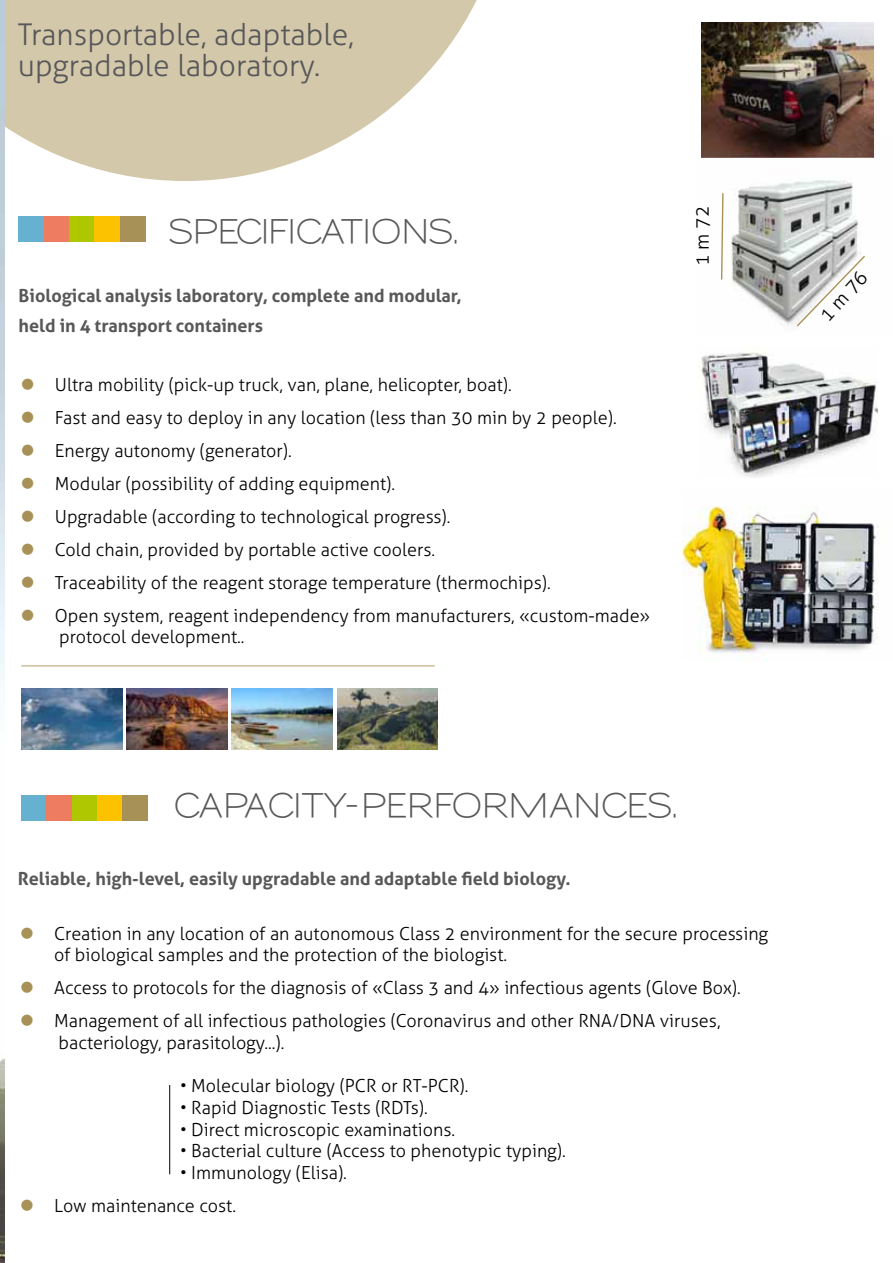
<style>
.page{position:relative;width:893px;height:1263px;background:#fff}
.page>*{position:absolute;margin:0;border:0;box-sizing:border-box;transform-origin:0 0}
.t1{font:600 33px "Sansumi";letter-spacing:-.055em;color:#58585a}
.t2{font:300 30px/31.5px "Aller";color:#58585a}
.t3{font:300 19.35px "Aller";color:#000}
.t4{font:300 18px/21.6px "Aller";color:#000}
.t5{font:700 18px/30px "Aller";color:#58585a}
.s1{font-size:49.5px;color:#a89156}
</style>
<div class="page">
<svg style="left:4px;top:0;width:473px;height:181px;fill:#d3c8aa"></svg>
<img style="left:21px;top:689px;width:101px;height:60px">
<img style="left:127px;top:689px;width:100px;height:60px">
<img style="left:232px;top:689px;width:101px;height:60px">
<img style="left:337px;top:689px;width:101px;height:60px">
<img style="left:701px;top:137px;width:173px;height:189px">
<svg style="left:720px;top:192px;width:4px;height:89px"></svg>
<svg style="left:795px;top:254px;width:71px;height:73px"></svg>
<img style="left:702px;top:22px;width:171px;height:135px">
<img style="left:698px;top:352px;width:179px;height:126px">
<img style="left:683px;top:505px;width:196px;height:156px">
<img style="left:0;top:0;width:4px;height:1263px">
<hr style="left:21px;top:665px;width:414px;height:1px;background:#a89156">
<hr style="left:169px;top:1085px;width:1px;height:89px;background:#000">
<div style="left:19px;top:216px;width:25px;height:25px;background:#66b1d0"></div>
<div style="left:44px;top:216px;width:25px;height:25px;background:#ed7c60"></div>
<div style="left:69px;top:216px;width:26px;height:25px;background:#afc700"></div>
<div style="left:95px;top:216px;width:25px;height:25px;background:#fcc200"></div>
<div style="left:120px;top:216px;width:26px;height:25px;background:#a89156"></div>
<div style="left:21px;top:795px;width:26px;height:26px;background:#66b1d0"></div>
<div style="left:47px;top:795px;width:25px;height:26px;background:#ed7c60"></div>
<div style="left:72px;top:795px;width:25px;height:26px;background:#afc700"></div>
<div style="left:97px;top:795px;width:26px;height:26px;background:#fcc200"></div>
<div style="left:123px;top:795px;width:25px;height:26px;background:#a89156"></div>
<h2 class="t2" style="left:18px;top:18px;width:338px">Transportable, adaptable, upgradable laboratory.</h2>
<h1 class="t1" style="left:168px;top:215px;width:296px">SPECIFICATIONS.</h1>
<p class="t5" style="left:19px;top:281px;width:445px">Biological analysis laboratory, complete and modular, held in 4 transport containers</p>
<p class="t4" style="left:19px;top:373px;width:495px"><span class="s1">•</span> Ultra mobility (pick-up truck, van, plane, helicopter, boat).</p>
<p class="t4" style="left:19px;top:406px;width:600px"><span class="s1">•</span> Fast and easy to deploy in any location (less than 30 min by 2 people).</p>
<p class="t4" style="left:19px;top:439px;width:275px"><span class="s1">•</span> Energy autonomy (generator).</p>
<p class="t4" style="left:19px;top:472px;width:378px"><span class="s1">•</span> Modular (possibility of adding equipment).</p>
<p class="t4" style="left:19px;top:505px;width:433px"><span class="s1">•</span> Upgradable (according to technological progress).</p>
<p class="t4" style="left:19px;top:538px;width:418px"><span class="s1">•</span> Cold chain, provided by portable active coolers.</p>
<p class="t4" style="left:19px;top:571px;width:534px"><span class="s1">•</span> Traceability of the reagent storage temperature (thermochips).</p>
<p class="t4" style="left:59px;top:604px;width:593px;text-indent:-41px"><span class="s1">•</span> Open system, reagent independency from manufacturers, «custom-made» protocol development..</p>
<p class="t3" style="left:690px;top:266px;width:62px;rotate:-90deg">1 m 72</p>
<p class="t3" style="left:814px;top:310px;width:62px;rotate:-47deg">1 m 76</p>
<h1 class="t1" style="left:174px;top:788px;width:509px">CAPACITY-PERFORMANCES.</h1>
<p class="t5" style="left:18px;top:864px;width:554px">Reliable, high-level, easily upgradable and adaptable field biology.</p>
<p class="t4" style="left:54px;top:923px;width:716px;text-indent:-36px"><span class="s1">•</span> Creation in any location of an autonomous Class 2 environment for the secure processing of biological samples and the protection of the biologist.</p>
<p class="t4" style="left:18px;top:977px;width:724px"><span class="s1">•</span> Access to protocols for the diagnosis of «Class 3 and 4» infectious agents (Glove Box).</p>
<p class="t4" style="left:58px;top:1010px;width:664px;text-indent:-41px"><span class="s1">•</span> Management of all infectious pathologies (Coronavirus and other RNA/DNA viruses, bacteriology, parasitology...).</p>
<p class="t4" style="left:180px;top:1075px;width:290px">• Molecular biology (PCR or RT-PCR).</p>
<p class="t4" style="left:180px;top:1097px;width:249px">• Rapid Diagnostic Tests (RDTs).</p>
<p class="t4" style="left:180px;top:1118px;width:277px">• Direct microscopic examinations.</p>
<p class="t4" style="left:180px;top:1140px;width:387px">• Bacterial culture (Access to phenotypic typing).</p>
<p class="t4" style="left:180px;top:1161px;width:168px">• Immunology (Elisa).</p>
<p class="t4" style="left:18px;top:1194px;width:220px"><span class="s1">•</span> Low maintenance cost.</p>
</div>
